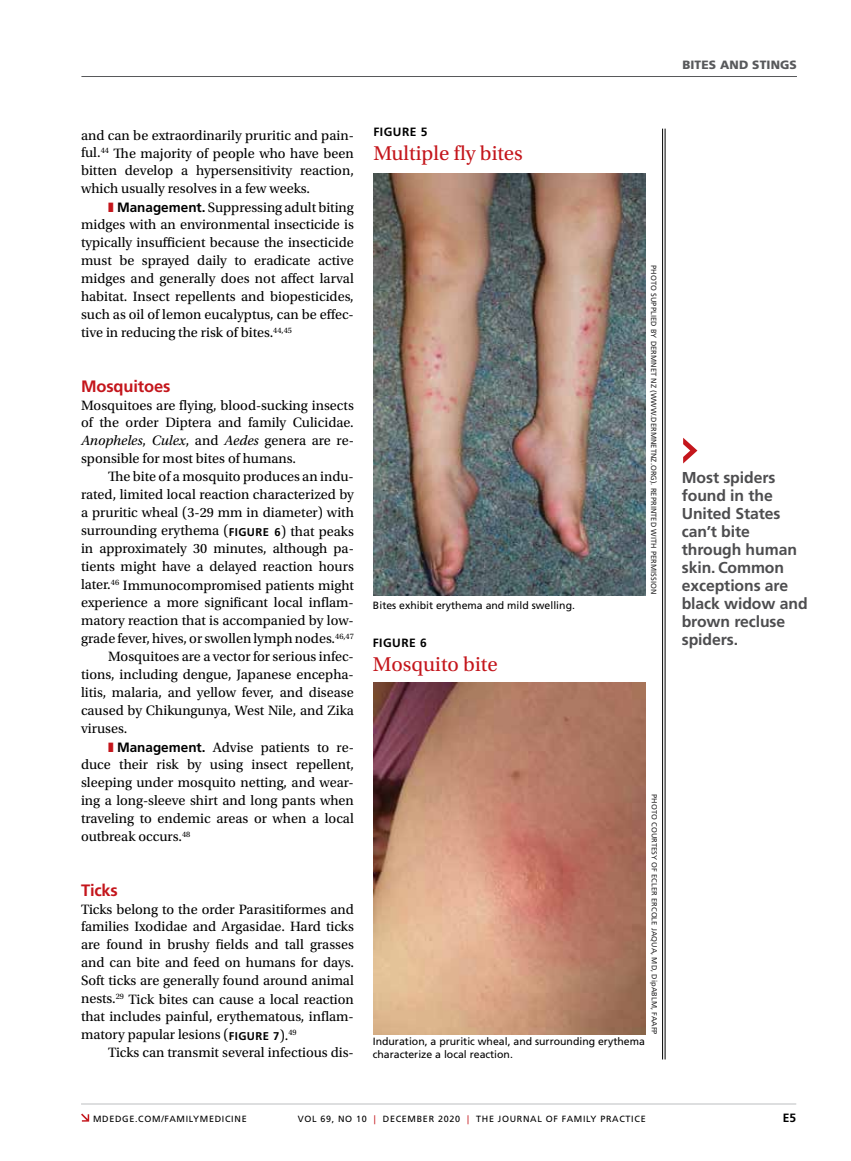
<style>
.page{position:relative;width:851px;height:1161px;background:#fff}
.page>*{position:absolute;margin:0;border:0;box-sizing:border-box;transform-origin:0 0}
.t1{font:21px "Utopia Std";color:#c4161c}
.t2{font:700 16.5px "Frutiger LT Std";letter-spacing:-.01em;color:#c4161c}
.t3{font:700 15.75px/18px "Frutiger LT Std";letter-spacing:-.005em;color:#4d4d4f}
.t4{font:14.25px/18px "Utopia Std";color:#000;text-align:justify}
.t5{font:700 12px "Frutiger LT Std";letter-spacing:.04em;color:#000}
.t6{font:900 12px "Frutiger LT Std";letter-spacing:.01em;color:#58595b}
.t7{font:10.5px/12.8px "Frutiger LT Std";color:#000}
.t8{font:9px "Frutiger LT Std";letter-spacing:.075em;color:#000}
.t9{font:7.5px "Frutiger LT Std";letter-spacing:.01em;color:#292829}
.s1{color:#c4161c}
.s2{font-family:"Frutiger LT Std";font-weight:700;font-size:13.5px}
.s3{font-style:italic}
.s4{font-family:"Frutiger LT Std";font-weight:700;font-size:11.25px}
</style>
<div class="page">
<hr style="left:664px;top:129px;width:1px;height:930px;background:#000">
<hr style="left:662px;top:129px;width:1px;height:930px;background:#000">
<hr style="left:81px;top:76px;width:716px;height:1px;background:#58595b">
<svg style="left:81px;top:1114px;width:8px;height:8px"></svg>
<hr style="left:81px;top:1104px;width:715px;height:1px;background:#bcbec0">
<svg style="left:683px;top:438px;width:14px;height:26px"></svg>
<img style="left:373px;top:173px;width:272px;height:423px">
<img style="left:373px;top:682px;width:272px;height:352px">
<p class="t4" style="left:81px;top:126px;width:274px">and can be extraordinarily pruritic and pain&shy;ful.<sup>44</sup> The majority of people who have been bitten develop a hypersensitivity reaction, which usually resolves in a few weeks.</p>
<p class="t4" style="left:81px;top:198px;width:274px;text-indent:27px"><span class="s1">❚</span> <span class="s2">Management.</span> Suppressing adult biting midges with an environmental insecticide is typically insufficient because the insecticide must be sprayed daily to eradicate active midges and generally does not affect larval habitat. Insect repellents and biopesticides, such as oil of lemon eucalyptus, can be effec&shy;tive in reducing the risk of bites.<sup>44,45</sup></p>
<p class="t2" style="left:81px;top:376px;width:91px">Mosquitoes</p>
<p class="t4" style="left:81px;top:396px;width:274px">Mosquitoes are flying, blood-sucking insects of the order Diptera and family Culicidae.<br><span class="s3">Anopheles</span>, <span class="s3">Culex</span>, and <span class="s3">Aedes</span> genera are re&shy;sponsible for most bites of humans.</p>
<p class="t4" style="left:108px;top:468px;width:247px">The bite of a mosquito produces an indu-</p>
<p class="t4" style="left:81px;top:486px;width:274px">rated, limited local reaction characterized by</p>
<p class="t4" style="left:81px;top:504px;width:274px">a pruritic wheal (3-29 mm in diameter) with</p>
<p class="t4" style="left:81px;top:522px;width:274px">surrounding erythema (<span class="s4">FIGURE 6</span>) that peaks</p>
<p class="t4" style="left:81px;top:540px;width:274px">in approximately 30 minutes, although pa-</p>
<p class="t4" style="left:81px;top:558px;width:274px">tients might have a delayed reaction hours</p>
<p class="t4" style="left:81px;top:576px;width:274px">later.<sup>46</sup> Immunocompromised patients might</p>
<p class="t4" style="left:81px;top:594px;width:274px">experience a more significant local inflam-</p>
<p class="t4" style="left:81px;top:612px;width:274px">matory reaction that is accompanied by low-</p>
<p class="t4" style="left:81px;top:630px;width:274px">grade fever, hives, or swollen lymph nodes.<sup>46,47</sup></p>
<p class="t4" style="left:108px;top:648px;width:247px">Mosquitoes are a vector for serious infec-</p>
<p class="t4" style="left:81px;top:666px;width:274px">tions, including dengue, Japanese encepha-</p>
<p class="t4" style="left:81px;top:684px;width:274px">litis, malaria, and yellow fever, and disease</p>
<p class="t4" style="left:81px;top:702px;width:274px">caused by Chikungunya, West Nile, and Zika</p>
<p class="t4" style="left:81px;top:720px;width:48px">viruses.</p>
<p class="t4" style="left:108px;top:738px;width:247px"><span class="s1">❚</span> <span class="s2">Management.</span> Advise patients to re-</p>
<p class="t4" style="left:81px;top:756px;width:274px">duce their risk by using insect repellent,</p>
<p class="t4" style="left:81px;top:774px;width:274px">sleeping under mosquito netting, and wear-</p>
<p class="t4" style="left:81px;top:792px;width:274px">ing a long-sleeve shirt and long pants when</p>
<p class="t4" style="left:81px;top:810px;width:274px">traveling to endemic areas or when a local</p>
<p class="t4" style="left:81px;top:828px;width:111px">outbreak occurs.<sup>48</sup></p>
<p class="t2" style="left:81px;top:880px;width:38px">Ticks</p>
<p class="t4" style="left:81px;top:900px;width:274px">Ticks belong to the order Parasitiformes and families Ixodidae and Argasidae. Hard ticks are found in brushy fields and tall grasses and can bite and feed on humans for days.<br>Soft ticks are generally found around animal nests.<sup>29</sup> Tick bites can cause a local reaction that includes painful, erythematous, inflam&shy;matory papular lesions (<span class="s4">FIGURE 7</span>).<sup>49</sup></p>
<p class="t4" style="left:108px;top:1044px;width:247px">Ticks can transmit several infectious dis-</p>
<p class="t5" style="left:373px;top:125px;width:56px">FIGURE 5</p>
<h1 class="t1" style="left:373px;top:142px;width:151px">Multiple fly bites</h1>
<p class="t7" style="left:373px;top:599px;width:203px">Bites exhibit erythema and mild swelling.</p>
<p class="t5" style="left:373px;top:636px;width:56px">FIGURE 6</p>
<h1 class="t1" style="left:373px;top:653px;width:126px">Mosquito bite</h1>
<p class="t9" style="left:658px;top:265px;width:331px;rotate:90deg">PHOTO SUPPLIED BY DERMNET NZ (WWW.DERMNETNZ.ORG). REPRINTED WITH PERMISSION</p>
<p class="t9" style="left:659px;top:794px;width:242px;rotate:90deg">PHOTO COURTESY OF ECLER ERCOLE JAQUA, MD, DipABLM, FAAFP</p>
<p class="t7" style="left:373px;top:1035px;width:273px">Induration, a pruritic wheal, and surrounding erythema characterize a local reaction.</p>
<p class="t6" style="left:682px;top:58px;width:116px">BITES AND STINGS</p>
<p class="t3" style="left:681px;top:468px;width:127px">Most spiders found in the<br>United States can’t bite through human skin. Common exceptions are black widow and brown recluse spiders.</p>
<p class="t8" style="left:93px;top:1113px;width:155px">MDEDGE.COM/FAMILYMEDICINE</p>
<p class="t8" style="left:298px;top:1113px;width:349px">VOL 69, NO 10 <span class="s1">|</span> DECEMBER 2020 <span class="s1">|</span> THE JOURNAL OF FAMILY PRACTICE</p>
<p class="t5" style="left:782px;top:1111px;width:15px">E5</p>
</div>
